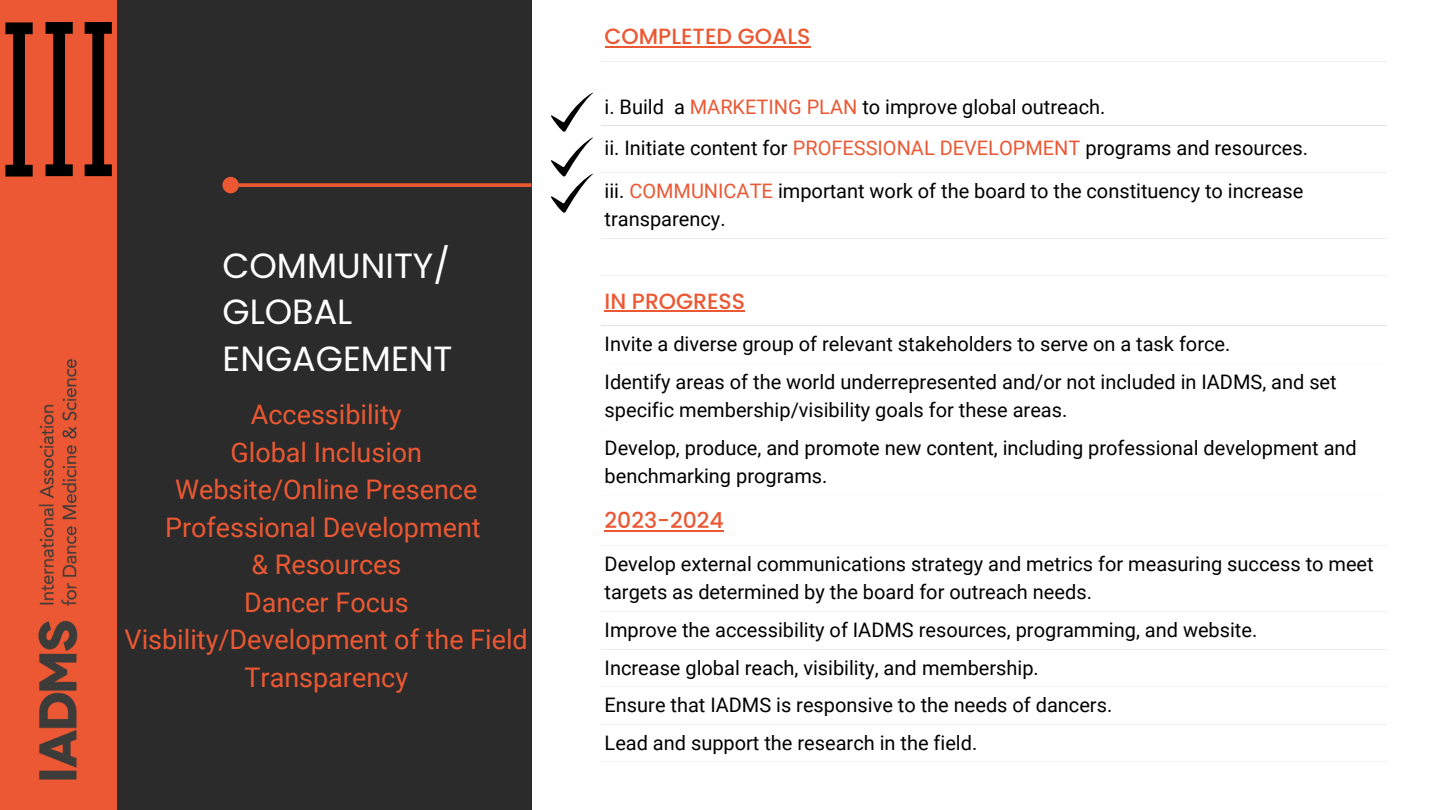
<style>
.page{position:relative;width:1440px;height:810px;background:#fff}
.page>*{position:absolute;margin:0;border:0;box-sizing:border-box;transform-origin:0 0}
.t1{font:35px/46.5px "Poppins";color:#fff}
.t2{font:27px/37.5px "Roboto";color:#eb5833;text-align:center}
.t3{font:500 22px "Poppins";color:#eb5833}
.t4{font:20px/37.5px "Roboto";color:#000}
.s1{color:#eb5833}
</style>
<div class="page">
<div style="left:117px;top:0;width:415px;height:810px;background:#2b2b2b"></div>
<svg style="left:239px;top:183px;width:292px;height:4px"></svg>
<div style="left:222px;top:177px;width:17px;height:16px;background:#eb5833;border-radius:50%"></div>
<div style="left:0;top:0;width:117px;height:810px;background:#eb5833"></div>
<img style="left:38px;top:358px;width:40px;height:422px">
<div style="left:13px;top:28px;width:12px;height:143px;background:#000"></div>
<div style="left:5px;top:165px;width:28px;height:12px;background:#000"></div>
<div style="left:5px;top:22px;width:28px;height:12px;background:#000"></div>
<div style="left:53px;top:28px;width:12px;height:142px;background:#000"></div>
<div style="left:46px;top:164px;width:27px;height:12px;background:#000"></div>
<div style="left:46px;top:22px;width:27px;height:12px;background:#000"></div>
<div style="left:92px;top:28px;width:12px;height:142px;background:#000"></div>
<div style="left:85px;top:164px;width:27px;height:12px;background:#000"></div>
<div style="left:85px;top:22px;width:27px;height:12px;background:#000"></div>
<hr style="left:605px;top:46px;width:206px;height:2px;background:#eb5833">
<hr style="left:605px;top:310px;width:140px;height:2px;background:#eb5833">
<hr style="left:605px;top:530px;width:119px;height:2px;background:#eb5833">
<svg style="left:551px;top:93px;width:42px;height:39px"></svg>
<svg style="left:551px;top:138px;width:42px;height:75px"></svg>
<h1 class="t1" style="left:222px;top:242px;width:232px">COMMUNITY/<br>GLOBAL<br>ENGAGEMENT</h1>
<h2 class="t2" style="left:125px;top:396px;width:405px">Accessibility<br>Global Inclusion<br>Website/Online Presence<br>Professional Development<br>&amp; Resources<br>Dancer Focus<br>Visbility/Development of the Field<br>Transparency</h2>
<p class="t3" style="left:605px;top:21px;width:207px">COMPLETED GOALS</p>
<p class="t4" style="left:605px;top:86px;width:705px;line-height:41.9px">i. Build a <span class="s1">MARKETING PLAN</span> to improve global outreach.<br>ii. Initiate content for <span class="s1">PROFESSIONAL DEVELOPMENT</span> programs and resources. iii. <span class="s1">COMMUNICATE</span> important work of the board to the constituency to increase</p>
<p class="t4" style="left:605px;top:200px;width:123px">transparency.</p>
<p class="t3" style="left:605px;top:285px;width:142px">IN PROGRESS</p>
<p class="t4" style="left:605px;top:326px;width:734px">Invite a diverse group of relevant stakeholders to serve on a task force.<br>Identify areas of the world underrepresented and/or not included in IADMS, and set</p>
<p class="t4" style="left:605px;top:391px;width:754px;line-height:38px">specific membership/visibility goals for these areas.<br>Develop, produce, and promote new content, including professional development and</p>
<p class="t4" style="left:605px;top:457px;width:224px">benchmarking programs.</p>
<p class="t3" style="left:605px;top:505px;width:121px">2023-2024</p>
<p class="t4" style="left:605px;top:550px;width:771px;line-height:28px">Develop external communications strategy and metrics for measuring success to meet targets as determined by the board for outreach needs.</p>
<p class="t4" style="left:605px;top:611px;width:654px">Improve the accessibility of IADMS resources, programming, and website.<br>Increase global reach, visibility, and membership.<br>Ensure that IADMS is responsive to the needs of dancers.<br>Lead and support the research in the field.</p>
</div>
